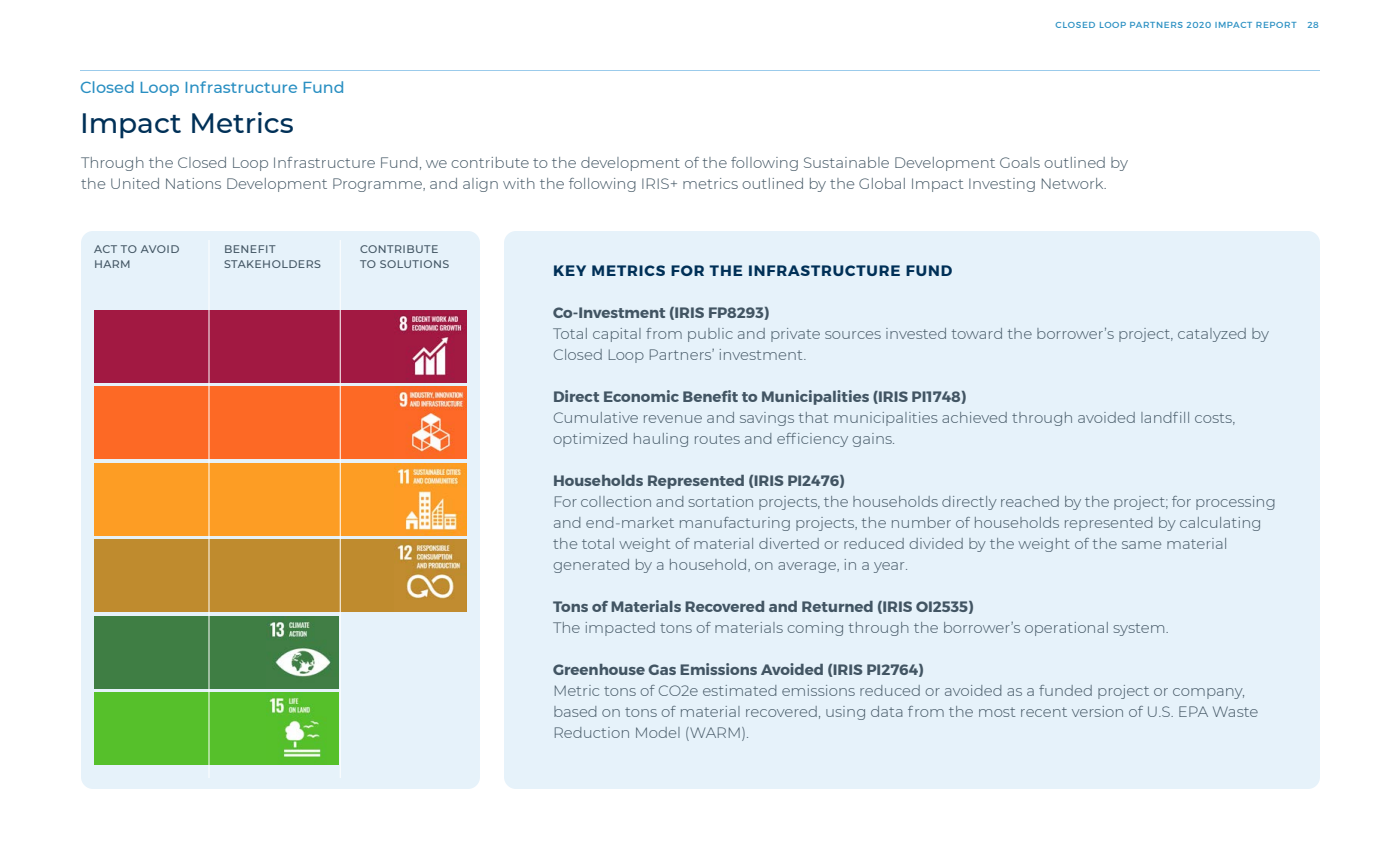
<style>
.page{position:relative;width:1400px;height:860px;background:#fff}
.page>*{position:absolute;margin:0;border:0;box-sizing:border-box;transform-origin:0 0}
.t1{font:500 28px "Montserrat";color:#003057}
.t2{font:500 16px "Montserrat";color:#298fc2}
.t3{font:300 15px/21px "Montserrat";color:#425563}
.t4{font:700 15px "Montserrat";color:#425563}
.t5{font:700 15px "Montserrat";letter-spacing:.06em;color:#003057}
.t6{font:500 11px/15px "Montserrat";letter-spacing:.04em;color:#425563}
.t7{font:9px "Montserrat";letter-spacing:.07em;color:#298fc2}
</style>
<div class="page">
<hr style="left:80px;top:70px;width:1240px;height:1px;background:#9bcbeb">
<div style="left:504px;top:231px;width:816px;height:558px;background:#e6f2fa;border-radius:12px"></div>
<div style="left:81px;top:231px;width:399px;height:558px;background:#e6f2fa;border-radius:12px"></div>
<div style="left:94px;top:310px;width:305px;height:72px;background:#a21942"></div>
<img style="left:394px;top:310px;width:72px;height:72px">
<div style="left:94px;top:386px;width:305px;height:73px;background:#fd6925"></div>
<img style="left:394px;top:387px;width:72px;height:72px">
<div style="left:94px;top:463px;width:305px;height:72px;background:#fd9d24"></div>
<img style="left:394px;top:463px;width:72px;height:72px">
<div style="left:94px;top:540px;width:305px;height:72px;background:#bf8b2e"></div>
<img style="left:394px;top:540px;width:72px;height:72px">
<div style="left:94px;top:616px;width:174px;height:72px;background:#3f7e44"></div>
<img style="left:268px;top:616px;width:70px;height:72px">
<div style="left:94px;top:692px;width:174px;height:73px;background:#56c02b"></div>
<img style="left:266px;top:693px;width:72px;height:72px">
<hr style="left:208px;top:240px;width:2px;height:538px;background:#fff">
<hr style="left:340px;top:240px;width:1px;height:538px;background:#fff">
<p class="t2" style="left:80px;top:77px;width:266px">Closed Loop Infrastructure Fund</p>
<h1 class="t1" style="left:80px;top:104px;width:215px">Impact Metrics</h1>
<p class="t7" style="left:1056px;top:19px;width:265px">CLOSED LOOP PARTNERS 2020 IMPACT REPORT 28</p>
<p class="t3" style="left:81px;top:151px;width:1049px">Through the Closed Loop Infrastructure Fund, we contribute to the development of the following Sustainable Development Goals outlined by the United Nations Development Programme, and align with the following IRIS+ metrics outlined by the Global Impact Investing Network.</p>
<p class="t6" style="left:94px;top:241px;width:87px">ACT TO AVOID<br>HARM</p>
<p class="t6" style="left:224px;top:241px;width:98px">BENEFIT<br>STAKEHOLDERS</p>
<p class="t6" style="left:360px;top:241px;width:91px">CONTRIBUTE<br>TO SOLUTIONS</p>
<p class="t5" style="left:553px;top:261px;width:401px">KEY METRICS FOR THE INFRASTRUCTURE FUND</p>
<p class="t4" style="left:553px;top:303px;width:218px">Co-Investment (IRIS FP8293)</p>
<p class="t3" style="left:553px;top:322px;width:718px">Total capital from public and private sources invested toward the borrower’s project, catalyzed by<br>Closed Loop Partners’ investment.</p>
<p class="t4" style="left:553px;top:387px;width:415px">Direct Economic Benefit to Municipalities (IRIS PI1748)</p>
<p class="t3" style="left:553px;top:406px;width:684px">Cumulative revenue and savings that municipalities achieved through avoided landfill costs, optimized hauling routes and efficiency gains.</p>
<p class="t4" style="left:553px;top:471px;width:293px">Households Represented (IRIS PI2476)</p>
<p class="t3" style="left:553px;top:490px;width:724px">For collection and sortation projects, the households directly reached by the project; for processing and end-market manufacturing projects, the number of households represented by calculating the total weight of material diverted or reduced divided by the weight of the same material generated by a household, on average, in a year.</p>
<p class="t4" style="left:553px;top:597px;width:422px">Tons of Materials Recovered and Returned (IRIS OI2535)</p>
<p class="t3" style="left:553px;top:616px;width:617px">The impacted tons of materials coming through the borrower’s operational system.</p>
<p class="t4" style="left:553px;top:660px;width:372px">Greenhouse Gas Emissions Avoided (IRIS PI2764)</p>
<p class="t3" style="left:553px;top:679px;width:707px">Metric tons of CO2e estimated emissions reduced or avoided as a funded project or company, based on tons of material recovered, using data from the most recent version of U.S. EPA Waste<br>Reduction Model (WARM).</p>
</div>
